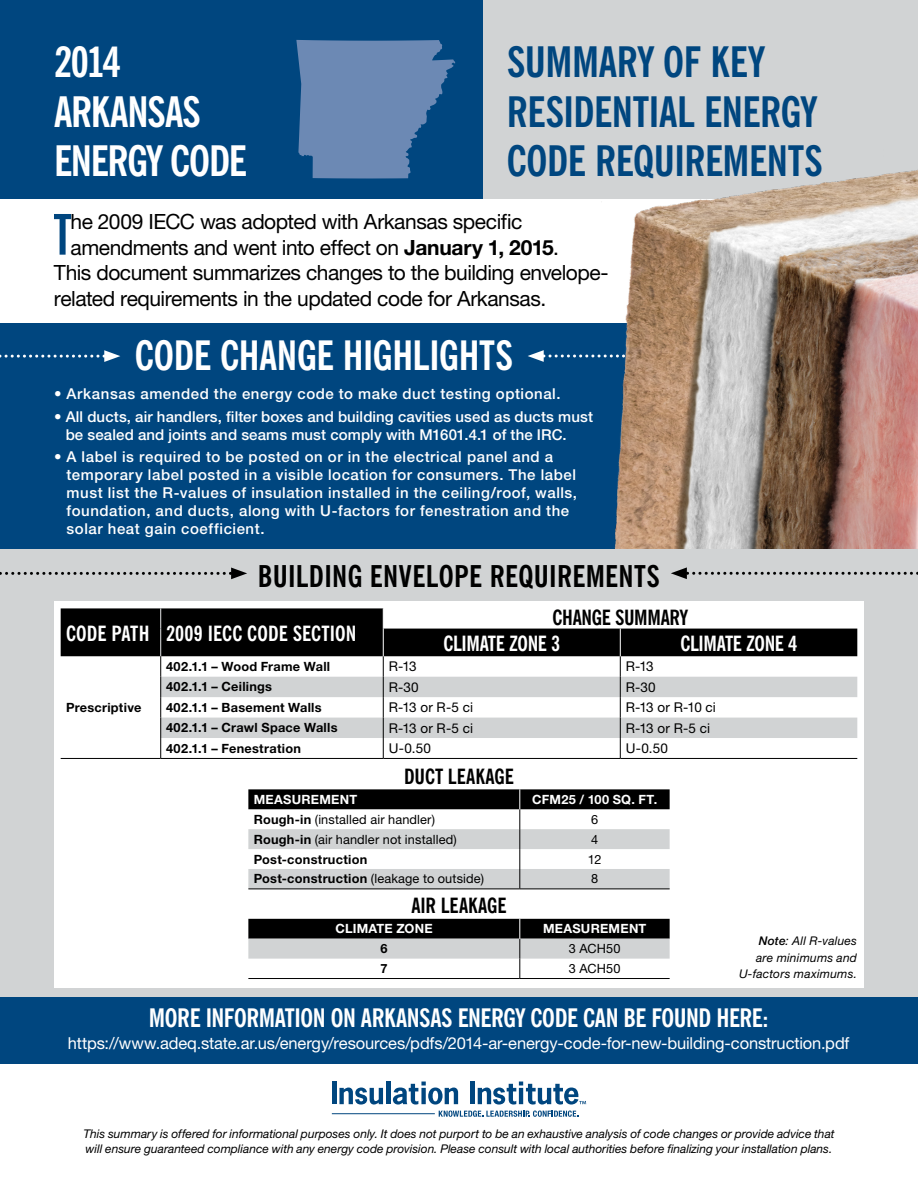
<style>
.page{position:relative;width:918px;height:1188px;background:#fff}
.page>*{position:absolute;margin:0;border:0;box-sizing:border-box;transform-origin:0 0}
.t1{font:700 extra-condensed 56.25px "News Gothic BT";color:#00467f}
.t2{font:700 condensed 42px/49.5px "News Gothic BT";letter-spacing:-.01em;color:#00467f}
.t3{font:700 condensed 42px/49.5px "News Gothic BT";letter-spacing:-.03em;color:#fff}
.t4{font:700 condensed 40.5px "News Gothic BT";letter-spacing:-.01em;color:#fff}
.t5{font:700 condensed 30px "News Gothic BT";letter-spacing:.01em;color:#000}
.t6{font:700 condensed 25.5px "News Gothic BT";letter-spacing:-.02em;color:#fff}
.t7{font:21px "Helvetica Neue LT Std";letter-spacing:-.025em;color:#000}
.t8{font:700 condensed 21px "News Gothic BT";letter-spacing:-.01em;color:#fff}
.t9{font:700 condensed 21px "News Gothic BT";letter-spacing:-.01em;color:#000}
.t10{font:16.5px "Helvetica Neue LT Std";letter-spacing:-.01em;color:#fff}
.t11{font:500 15px/18px "Helvetica Neue LT Std";letter-spacing:.035em;color:#fff}
.t12{font:500 15px/18px "Helvetica Neue LT Std";letter-spacing:.005em;color:#fff}
.t13{font:13.5px "Helvetica Neue LT Std";letter-spacing:.01em;color:#000}
.t14{font:700 12.75px "Helvetica Neue LT Std";letter-spacing:.02em;color:#000}
.t15{font:12.75px "Helvetica Neue LT Std";letter-spacing:.01em;color:#000}
.t16{font:700 12.75px "Helvetica Neue LT Std";letter-spacing:.02em;color:#fff}
.t17{font:italic 12px/16.5px "Helvetica Neue LT Std";color:#000;text-align:right}
.s1{font-weight:700}
.s2{font-weight:500}
</style>
<div class="page">
<div style="left:0;top:324px;width:918px;height:231px;background:#00467f"></div>
<div style="left:463px;top:0;width:455px;height:199px;background:#d1d3d4"></div>
<div style="left:0;top:0;width:482px;height:199px;background:#00467f"></div>
<svg style="left:528px;top:350px;width:61px;height:12px"></svg>
<svg style="left:0;top:350px;width:120px;height:12px"></svg>
<img style="left:589px;top:170px;width:329px;height:379px">
<div style="left:0;top:549px;width:918px;height:456px;background:#d1d3d4"></div>
<div style="left:54px;top:602px;width:810px;height:386px;background:#fff"></div>
<svg style="left:248px;top:789px;width:422px;height:40px"></svg>
<svg style="left:248px;top:829px;width:422px;height:130px;fill:#d1d3d4"></svg>
<hr style="left:248px;top:978px;width:272px;height:1px;background:#000">
<hr style="left:520px;top:978px;width:150px;height:1px;background:#000">
<svg style="left:519px;top:789px;width:1px;height:100px"></svg>
<svg style="left:519px;top:919px;width:1px;height:59px"></svg>
<hr style="left:248px;top:889px;width:272px;height:1px;background:#000">
<hr style="left:520px;top:889px;width:150px;height:1px;background:#000">
<hr style="left:61px;top:758px;width:99px;height:1px;background:#000">
<hr style="left:160px;top:758px;width:223px;height:1px;background:#000">
<hr style="left:383px;top:758px;width:237px;height:1px;background:#000">
<hr style="left:620px;top:758px;width:237px;height:1px;background:#000">
<svg style="left:61px;top:608px;width:796px;height:150px"></svg>
<hr style="left:332px;top:1082px;width:4px;height:22px;background:#00467f">
<svg style="left:439px;top:1111px;width:139px;height:6px"></svg>
<svg style="left:339px;top:1088px;width:44px;height:17px"></svg>
<hr style="left:386px;top:1082px;width:4px;height:22px;background:#00467f">
<svg style="left:393px;top:1082px;width:65px;height:23px"></svg>
<div style="left:470px;top:1082px;width:5px;height:22px;background:#00467f"></div>
<svg style="left:478px;top:1082px;width:108px;height:23px"></svg>
<hr style="left:332px;top:1113px;width:103px;height:1px;background:#00467f">
<div style="left:0;top:997px;width:918px;height:67px;background:#00467f"></div>
<svg style="left:671px;top:567px;width:247px;height:12px"></svg>
<svg style="left:0;top:568px;width:247px;height:11px"></svg>
<svg style="left:296px;top:40px;width:159px;height:138px"></svg>
<h2 class="t3" style="left:54px;top:37px;width:195px">2014<br>ARKANSAS<br>ENERGY CODE</h2>
<h2 class="t2" style="left:507px;top:37px;width:318px">SUMMARY OF KEY<br>RESIDENTIAL ENERGY<br>CODE REQUIREMENTS</h2>
<h1 class="t1" style="left:54px;top:200px;width:20px">T</h1>
<h3 class="t7" style="left:71px;top:209px;width:453px">he 2009 IECC was adopted with Arkansas specific</h3>
<h3 class="t7" style="left:71px;top:235px;width:490px">amendments and went into effect on <span class="s1">January 1, 2015</span>.</h3>
<h3 class="t7" style="left:54px;top:260px;width:556px">This document summarizes changes to the building envelope-</h3>
<h3 class="t7" style="left:54px;top:286px;width:494px">related requirements in the updated code for Arkansas.</h3>
<h3 class="t4" style="left:135px;top:331px;width:380px">CODE CHANGE HIGHLIGHTS</h3>
<p class="t11" style="left:54px;top:385px;width:508px">• Arkansas amended the energy code to make duct testing optional.</p>
<p class="t12" style="left:66px;top:407px;width:529px;text-indent:-12px">• All ducts, air handlers, filter boxes and building cavities used as ducts must be sealed and joints and seams must comply with M1601.4.1 of the IRC.</p>
<p class="t11" style="left:67px;top:448px;width:512px;text-indent:-13px">• A label is required to be posted on or in the electrical panel and a temporary label posted in a visible location for consumers. The label must list the R-values of insulation installed in the ceiling/roof, walls, foundation, and ducts, along with U-factors for fenestration and the solar heat gain coefficient.</p>
<h3 class="t5" style="left:258px;top:558px;width:404px">BUILDING ENVELOPE REQUIREMENTS</h3>
<h3 class="t8" style="left:66px;top:620px;width:292px">CODE PATH 2009 IECC CODE SECTION</h3>
<h3 class="t9" style="left:553px;top:605px;width:137px">CHANGE SUMMARY</h3>
<h3 class="t8" style="left:443px;top:630px;width:118px">CLIMATE ZONE 3</h3>
<h3 class="t8" style="left:680px;top:630px;width:118px">CLIMATE ZONE 4</h3>
<p class="t14" style="left:66px;top:699px;width:77px">Prescriptive</p>
<p class="t14" style="left:166px;top:659px;width:166px">402.1.1 – Wood Frame Wall</p>
<p class="t13" style="left:389px;top:658px;width:30px">R-13</p>
<p class="t13" style="left:626px;top:658px;width:30px">R-13</p>
<p class="t14" style="left:166px;top:679px;width:107px">402.1.1 – Ceilings</p>
<p class="t13" style="left:389px;top:679px;width:32px">R-30</p>
<p class="t13" style="left:626px;top:679px;width:32px">R-30</p>
<p class="t14" style="left:166px;top:699px;width:157px">402.1.1 – Basement Walls</p>
<p class="t13" style="left:389px;top:699px;width:86px">R-13 or R-5 ci</p>
<p class="t13" style="left:626px;top:699px;width:92px">R-13 or R-10 ci</p>
<p class="t14" style="left:166px;top:720px;width:173px">402.1.1 – Crawl Space Walls</p>
<p class="t13" style="left:389px;top:720px;width:86px">R-13 or R-5 ci</p>
<p class="t13" style="left:626px;top:720px;width:86px">R-13 or R-5 ci</p>
<p class="t14" style="left:166px;top:740px;width:136px">402.1.1 – Fenestration</p>
<p class="t13" style="left:389px;top:740px;width:44px">U-0.50</p>
<p class="t13" style="left:626px;top:740px;width:44px">U-0.50</p>
<h3 class="t9" style="left:404px;top:764px;width:111px">DUCT LEAKAGE</h3>
<p class="t16" style="left:254px;top:791px;width:105px">MEASUREMENT</p>
<p class="t16" style="left:532px;top:791px;width:127px">CFM25 / 100 SQ. FT.</p>
<p class="t15" style="left:254px;top:812px;width:183px"><span class="s1">Rough-in</span> (installed air handler)</p>
<p class="t15" style="left:591px;top:812px;width:9px">6</p>
<p class="t15" style="left:254px;top:832px;width:205px"><span class="s1">Rough-in</span> (air handler not installed)</p>
<p class="t15" style="left:591px;top:832px;width:9px">4</p>
<p class="t14" style="left:254px;top:851px;width:115px">Post-construction</p>
<p class="t15" style="left:588px;top:851px;width:15px">12</p>
<p class="t15" style="left:254px;top:871px;width:232px"><span class="s1">Post-construction</span> (leakage to outside)</p>
<p class="t15" style="left:591px;top:871px;width:9px">8</p>
<h3 class="t9" style="left:411px;top:893px;width:97px">AIR LEAKAGE</h3>
<p class="t16" style="left:335px;top:921px;width:99px">CLIMATE ZONE</p>
<p class="t16" style="left:543px;top:921px;width:105px">MEASUREMENT</p>
<p class="t14" style="left:381px;top:941px;width:9px">6</p>
<p class="t15" style="left:569px;top:941px;width:53px">3 ACH50</p>
<p class="t14" style="left:381px;top:961px;width:9px">7</p>
<p class="t15" style="left:569px;top:961px;width:53px">3 ACH50</p>
<p class="t17" style="left:739px;top:932px;width:120px"><span class="s2">Note</span>: All R-values are minimums and<br>U-factors maximums.</p>
<h3 class="t6" style="left:149px;top:1002px;width:621px">MORE INFORMATION ON ARKANSAS ENERGY CODE CAN BE FOUND HERE:</h3>
<p class="t10" style="left:68px;top:1034px;width:783px">https://www.adeq.state.ar.us/energy/resources/pdfs/2014-ar-energy-code-for-new-building-construction.pdf</p>
<p class="t17" style="left:83px;top:1126px;width:753px;line-height:15px;text-align:left">This summary is offered for informational purposes only. It does not purport to be an exhaustive analysis of code changes or provide advice that will ensure guaranteed compliance with any energy code provision. Please consult with local authorities before finalizing your installation plans.</p>
</div>
